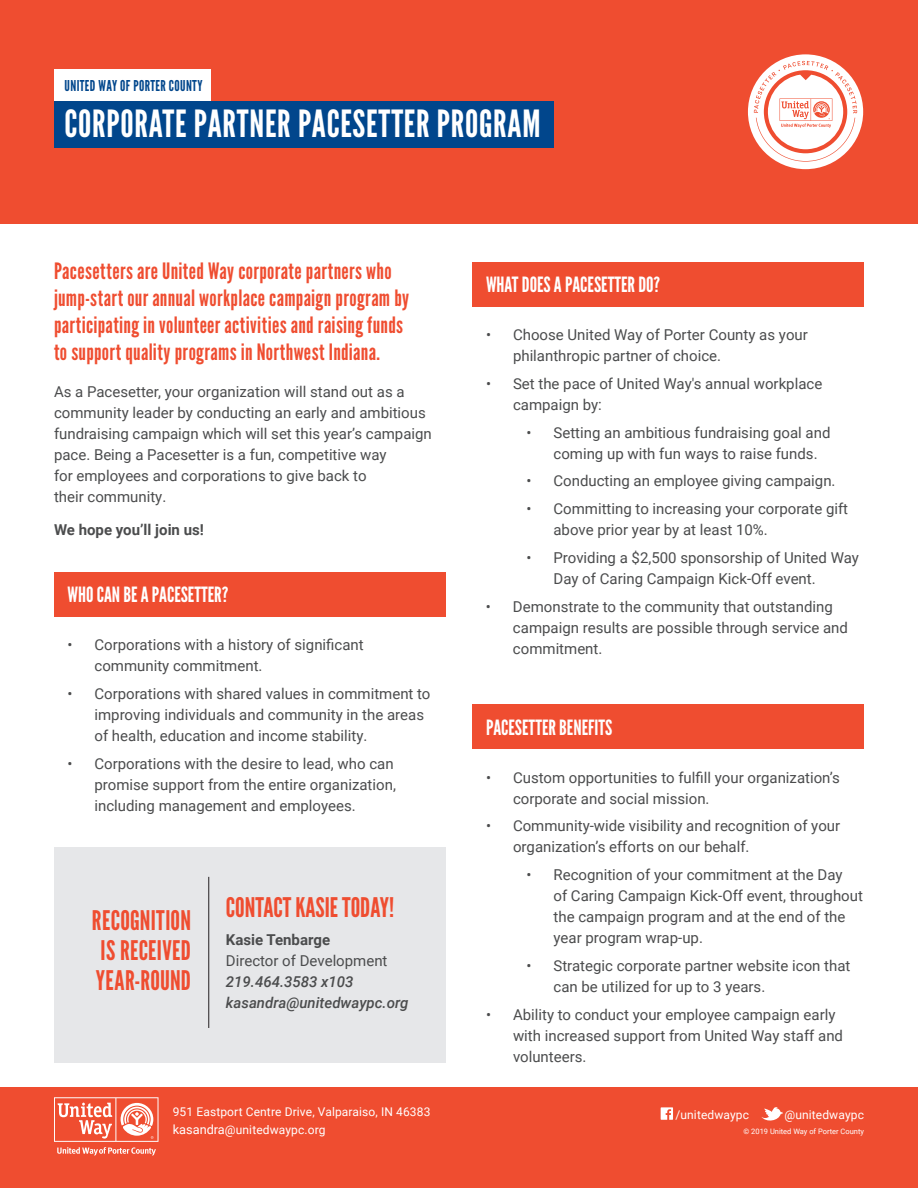
<style>
.page{position:relative;width:918px;height:1188px;background:#fff}
.page>*{position:absolute;margin:0;border:0;box-sizing:border-box;transform-origin:0 0}
.t1{font:37.5px "League Gothic";letter-spacing:.02em;color:#fff}
.t2{font:27px/30px "League Gothic";letter-spacing:.005em;color:#ef4d30;text-align:justify}
.t3{font:22.5px/27px "League Gothic";letter-spacing:.015em;color:#ef4d30}
.t4{font:21px "League Gothic";color:#fff}
.t5{font:15px/21px "Roboto";color:#4b4c4d}
.t6{font:italic 500 15px/21px "Roboto";color:#4b4c4d}
.t7{font:700 15px "Roboto";color:#4b4c4d}
.t8{font:15px "League Gothic";letter-spacing:.025em;color:#01468c}
.t9{font:12px/18px "Roboto";letter-spacing:.01em;color:#fff}
.t10{font:7.5px "Roboto";color:#fff}
.s1{font-size:12.75px}
</style>
<div class="page">
<div style="left:0;top:0;width:918px;height:224px;background:#ef4d30"></div>
<svg style="left:748px;top:54px;width:115px;height:115px"></svg>
<div style="left:54px;top:847px;width:392px;height:216px;background:#e6e7e9"></div>
<div style="left:0;top:1088px;width:918px;height:100px;background:#ef4d30"></div>
<svg style="left:661px;top:1107px;width:12px;height:13px"></svg>
<svg style="left:761px;top:1107px;width:22px;height:14px"></svg>
<hr style="left:209px;top:877px;width:1px;height:151px;background:#231f20">
<div style="left:472px;top:705px;width:392px;height:44px;background:#ef4d30"></div>
<div style="left:472px;top:262px;width:392px;height:44px;background:#ef4d30"></div>
<div style="left:54px;top:573px;width:392px;height:44px;background:#ef4d30"></div>
<svg style="left:54px;top:1097px;width:105px;height:59px"></svg>
<div style="left:54px;top:101px;width:500px;height:46px;background:#01468c"></div>
<div style="left:54px;top:69px;width:157px;height:31px;background:#fff"></div>
<p class="t8" style="left:65px;top:77px;width:139px">UNITED WAY OF PORTER COUNTY</p>
<h1 class="t1" style="left:65px;top:102px;width:477px">CORPORATE PARTNER PACESETTER PROGRAM</h1>
<h3 class="t3" style="left:54px;top:258px;width:357px">Pacesetters are United Way corporate partners who jump-start our annual workplace campaign program by participating in volunteer activities and raising funds to support quality programs in Northwest Indiana.</h3>
<p class="t5" style="left:54px;top:381px;width:379px">As a Pacesetter, your organization will stand out as a community leader by conducting an early and ambitious fundraising campaign which will set this year’s campaign pace. Being a Pacesetter is a fun, competitive way<br>for employees and corporations to give back to<br>their community.</p>
<p class="t7" style="left:54px;top:520px;width:151px">We hope you’ll join us!</p>
<h3 class="t4" style="left:68px;top:582px;width:163px">WHO CAN BE A PACESETTER?</h3>
<p class="t5" style="left:94px;top:634px;width:271px;text-indent:-27px">• Corporations with a history of significant community commitment.</p>
<p class="t5" style="left:94px;top:683px;width:338px;text-indent:-27px">• Corporations with shared values in commitment to improving individuals and community in the areas of health, education and income stability.</p>
<p class="t5" style="left:94px;top:753px;width:303px;text-indent:-27px">• Corporations with the desire to lead, who can promise support from the entire organization, including management and employees.</p>
<h2 class="t2" style="left:92px;top:906px;width:101px">RECOGNITION IS RECEIVED YEAR-ROUND</h2>
<h2 class="t2" style="left:226px;top:892px;width:170px">CONTACT KASIE TODAY!</h2>
<p class="t7" style="left:226px;top:929px;width:106px">Kasie Tenbarge</p>
<p class="t5" style="left:226px;top:949px;width:163px">Director of Development</p>
<p class="t6" style="left:226px;top:970px;width:184px">219.464.3583 x103 kasandra@unitedwaypc.org</p>
<h3 class="t4" style="left:486px;top:272px;width:176px">WHAT DOES A PACESETTER DO?</h3>
<p class="t5" style="left:513px;top:324px;width:296px;text-indent:-27px">• Choose United Way of Porter County as your philanthropic partner of choice.</p>
<p class="t5" style="left:513px;top:373px;width:311px;text-indent:-27px">• Set the pace of United Way's annual workplace campaign by:</p>
<p class="t5" style="left:553px;top:421px;width:279px;text-indent:-27px">• Setting an ambitious fundraising goal and coming up with fun ways to raise funds.</p>
<p class="t5" style="left:526px;top:470px;width:311px">• Conducting an employee giving campaign.</p>
<p class="t5" style="left:553px;top:498px;width:296px;text-indent:-27px">• Committing to increasing your corporate gift above prior year by at least 10%.</p>
<p class="t5" style="left:553px;top:547px;width:307px;text-indent:-27px">• Providing a $2,500 sponsorship of United Way<br>Day of Caring Campaign Kick-Off event.</p>
<p class="t5" style="left:513px;top:595px;width:336px;text-indent:-27px">• Demonstrate to the community that outstanding campaign results are possible through service and commitment.</p>
<h3 class="t4" style="left:486px;top:715px;width:128px">PACESETTER BENEFITS</h3>
<p class="t5" style="left:513px;top:766px;width:328px;text-indent:-27px">• Custom opportunities to fulfill your organization’s corporate and social mission.</p>
<p class="t5" style="left:513px;top:815px;width:329px;text-indent:-27px">• Community-wide visibility and recognition of your organization’s efforts on our behalf.</p>
<p class="t5" style="left:554px;top:864px;width:311px;text-indent:-27px">• Recognition of your commitment at the Day<br>of Caring Campaign Kick-Off event, throughout the campaign program and at the end of the year program wrap-up.</p>
<p class="t5" style="left:554px;top:954px;width:298px;text-indent:-27px">• Strategic corporate partner website icon that can be utilized for up to 3 years.</p>
<p class="t5" style="left:513px;top:1003px;width:332px;text-indent:-27px">• Ability to conduct your employee campaign early with increased support from United Way staff and volunteers.</p>
<p class="t9" style="left:173px;top:1102px;width:259px">951 Eastport Centre Drive, Valparaiso, IN 46383 <span class="s1">kasandra</span>@unitedwaypc.org</p>
<p class="t9" style="left:675px;top:1105px;width:75px">/unitedwaypc</p>
<p class="t9" style="left:784px;top:1105px;width:81px">@unitedwaypc</p>
<p class="t10" style="left:744px;top:1126px;width:122px">© 2019 United Way of Porter County</p>
</div>
